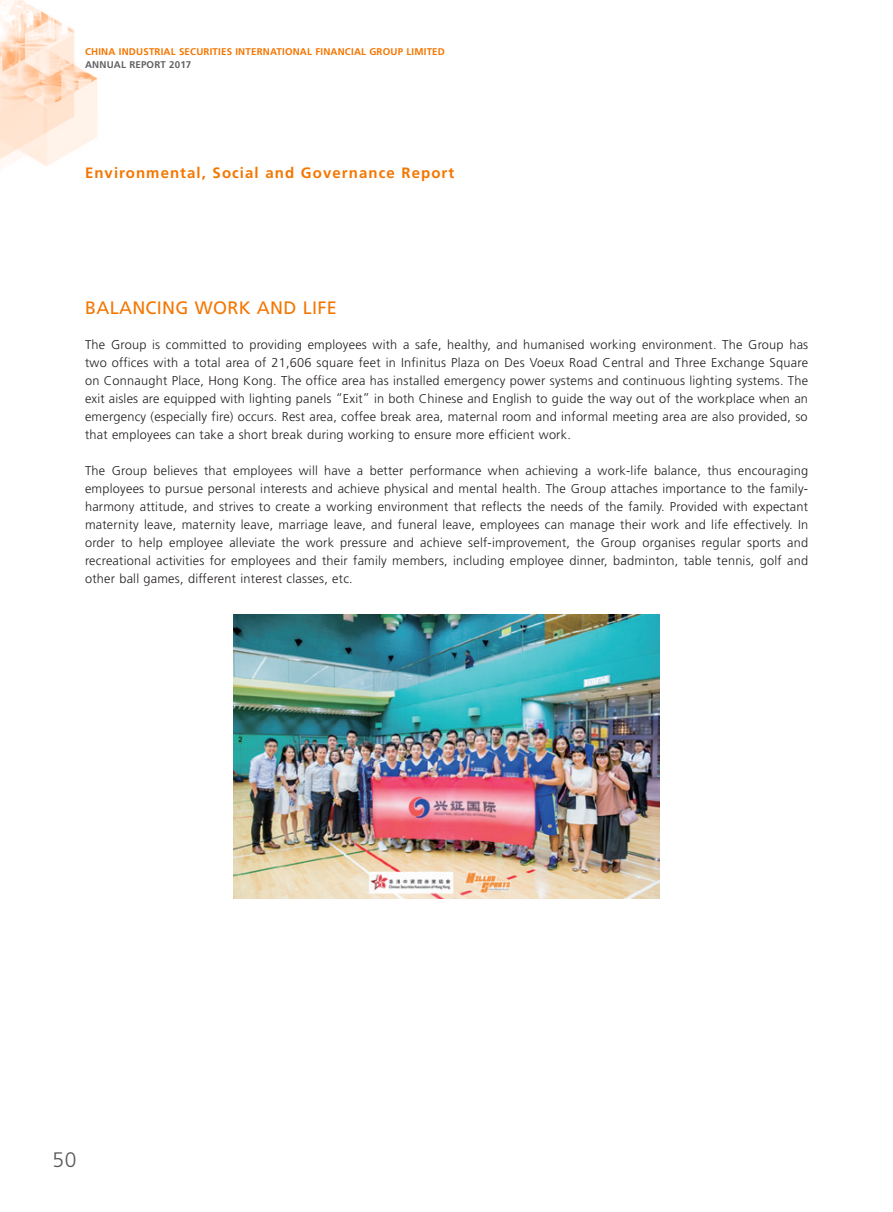
<style>
.page{position:relative;width:893px;height:1212px;background:#fff}
.page>*{position:absolute;margin:0;border:0;box-sizing:border-box;transform-origin:0 0}
.t1{font:300 21px "Frutiger LT Std";color:#57585a}
.Heading_1{font:18px "Frutiger LT Std";letter-spacing:.02em;color:#f47600}
.t2{font:700 15px "Frutiger LT Std";letter-spacing:.07em;color:#f47600}
.Body_Text{font:300 12.75px/18px "Frutiger LT Std";letter-spacing:.02em;color:#231f20;text-align:justify}
.t3{font:700 9.75px "Frutiger LT Std";letter-spacing:.02em;color:#f47600}
.t4{font:700 9.75px "Frutiger LT Std";letter-spacing:.02em;color:#636366}
</style>
<div class="page">
<img style="left:0;top:0;width:98px;height:168px">
<img style="left:234px;top:615px;width:425px;height:283px">
<p class="t3" style="left:85px;top:46px;width:361px">CHINA INDUSTRIAL SECURITIES INTERNATIONAL FINANCIAL GROUP LIMITED</p>
<p class="t4" style="left:85px;top:59px;width:108px">ANNUAL REPORT 2017</p>
<p class="t2" style="left:85px;top:164px;width:371px">Environmental, Social and Governance Report</p>
<p class="Heading_1" style="left:85px;top:297px;width:253px">BALANCING WORK AND LIFE</p>
<p class="Body_Text" style="left:85px;top:336px;width:725px">The Group is committed to providing employees with a safe, healthy, and humanised working environment. The Group has two offices with a total area of 21,606 square feet in Infinitus Plaza on Des Voeux Road Central and Three Exchange Square on Connaught Place, Hong Kong. The office area has installed emergency power systems and continuous lighting systems. The exit aisles are equipped with lighting panels “Exit” in both Chinese and English to guide the way out of the workplace when an emergency (especially fire) occurs. Rest area, coffee break area, maternal room and informal meeting area are also provided, so that employees can take a short break during working to ensure more efficient work.</p>
<p class="Body_Text" style="left:85px;top:462px;width:725px">The Group believes that employees will have a better performance when achieving a work-life balance, thus encouraging employees to pursue personal interests and achieve physical and mental health. The Group attaches importance to the family&shy;harmony attitude, and strives to create a working environment that reflects the needs of the family. Provided with expectant maternity leave, maternity leave, marriage leave, and funeral leave, employees can manage their work and life effectively. In order to help employee alleviate the work pressure and achieve self-improvement, the Group organises regular sports and recreational activities for employees and their family members, including employee dinner, badminton, table tennis, golf and other ball games, different interest classes, etc.</p>
<h1 class="t1" style="left:53px;top:1148px;width:25px">50</h1>
</div>
